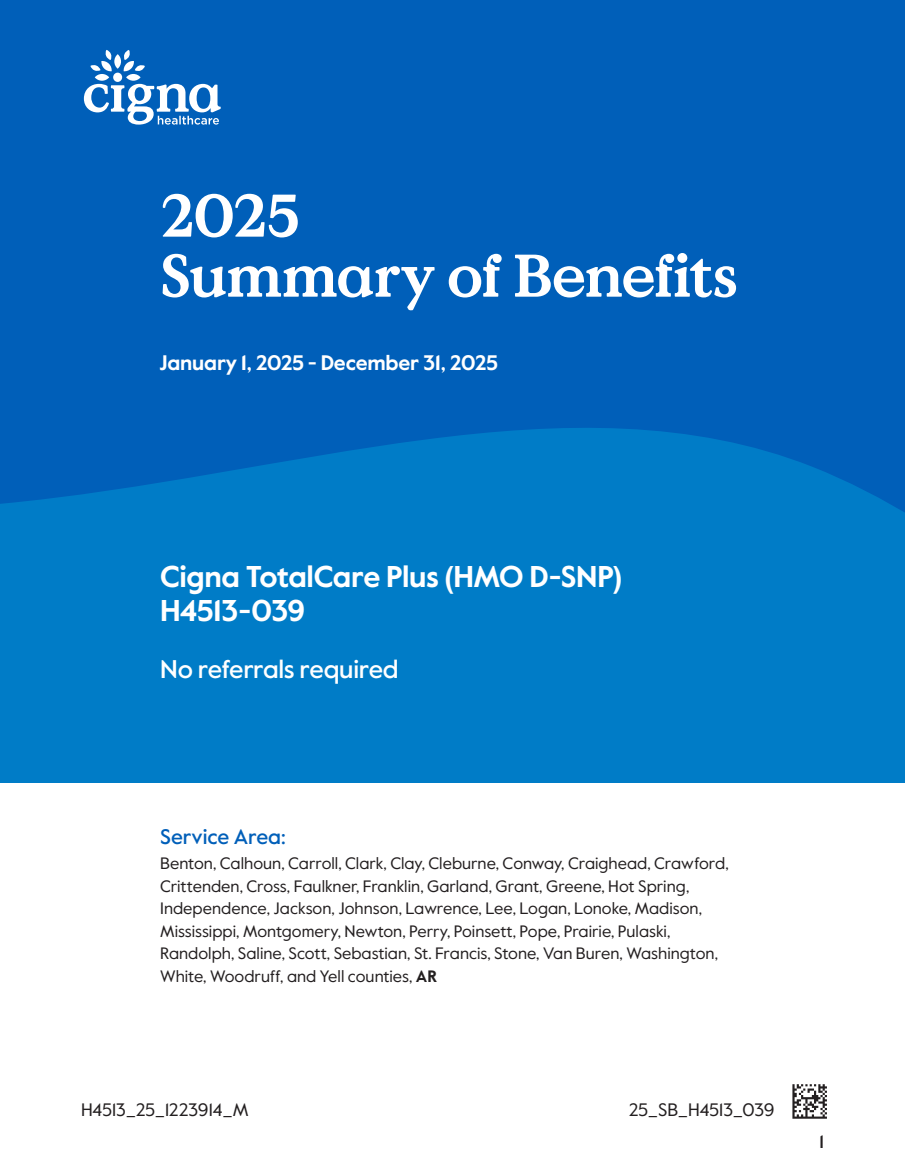
<style>
.page{position:relative;width:905px;height:1175px;background:#fff}
.page>*{position:absolute;margin:0;border:0;box-sizing:border-box;transform-origin:0 0}
.t1{font:700 60px "Value Serif Pro";letter-spacing:-.03em;color:#fff}
.subtitle_toc{font:700 30px/34.5px "Value Sans Pro";letter-spacing:-.015em;color:#fff}
.blurb{font:500 25.5px "Value Sans Pro";letter-spacing:-.015em;color:#fff}
.dates{font:700 21px "Value Sans Pro";letter-spacing:-.01em;color:#fff}
.service_area_heading{font:500 21px "Value Sans Pro";letter-spacing:-.005em;color:#005fb9}
.mat_ID{font:18px "Value Sans Pro";letter-spacing:-.005em;color:#231f20}
.print_code{font:18px "Value Sans Pro";letter-spacing:-.01em;color:#231f20}
.t2{font:500 18px "Value Sans Pro";color:#231f20}
.para_service_area{font:16.5px/22.5px "Value Sans Pro";color:#231f20}
.s1{font-weight:700}
</style>
<div class="page">
<hr style="left:792px;top:1084px;width:2px;height:34px;background:#231f20">
<svg style="left:794px;top:1084px;width:32px;height:34px"></svg>
<div style="left:0;top:338px;width:904px;height:445px;background:#007cc7"></div>
<svg style="left:0;top:0;width:904px;height:512px;background:#0062ba"></svg>
<svg style="left:84px;top:50px;width:137px;height:75px"></svg>
<p class="t1" style="left:160px;top:179px;width:142px">2025</p>
<p class="t1" style="left:160px;top:239px;width:579px">Summary of Benefits</p>
<p class="dates" style="left:159px;top:350px;width:340px">January 1, 2025 - December 31, 2025</p>
<p class="subtitle_toc" style="left:160px;top:560px;width:463px">Cigna TotalCare Plus (HMO D-SNP)<br>H4513-039</p>
<p class="blurb" style="left:160px;top:654px;width:240px">No referrals required</p>
<p class="service_area_heading" style="left:160px;top:823px;width:127px">Service Area:</p>
<p class="para_service_area" style="left:160px;top:852px;width:570px">Benton, Calhoun, Carroll, Clark, Clay, Cleburne, Conway, Craighead, Crawford, Crittenden, Cross, Faulkner, Franklin, Garland, Grant, Greene, Hot Spring, Independence, Jackson, Johnson, Lawrence, Lee, Logan, Lonoke, Madison, Mississippi, Montgomery, Newton, Perry, Poinsett, Pope, Prairie, Pulaski, Randolph, Saline, Scott, Sebastian, St. Francis, Stone, Van Buren, Washington, White, Woodruff, and Yell counties, <span class="s1">AR</span></p>
<p class="mat_ID" style="left:81px;top:1098px;width:169px">H4513_25_1223914_M</p>
<p class="print_code" style="left:628px;top:1098px;width:147px">25_SB_H4513_039</p>
<p class="t2" style="left:819px;top:1130px;width:6px">1</p>
</div>
